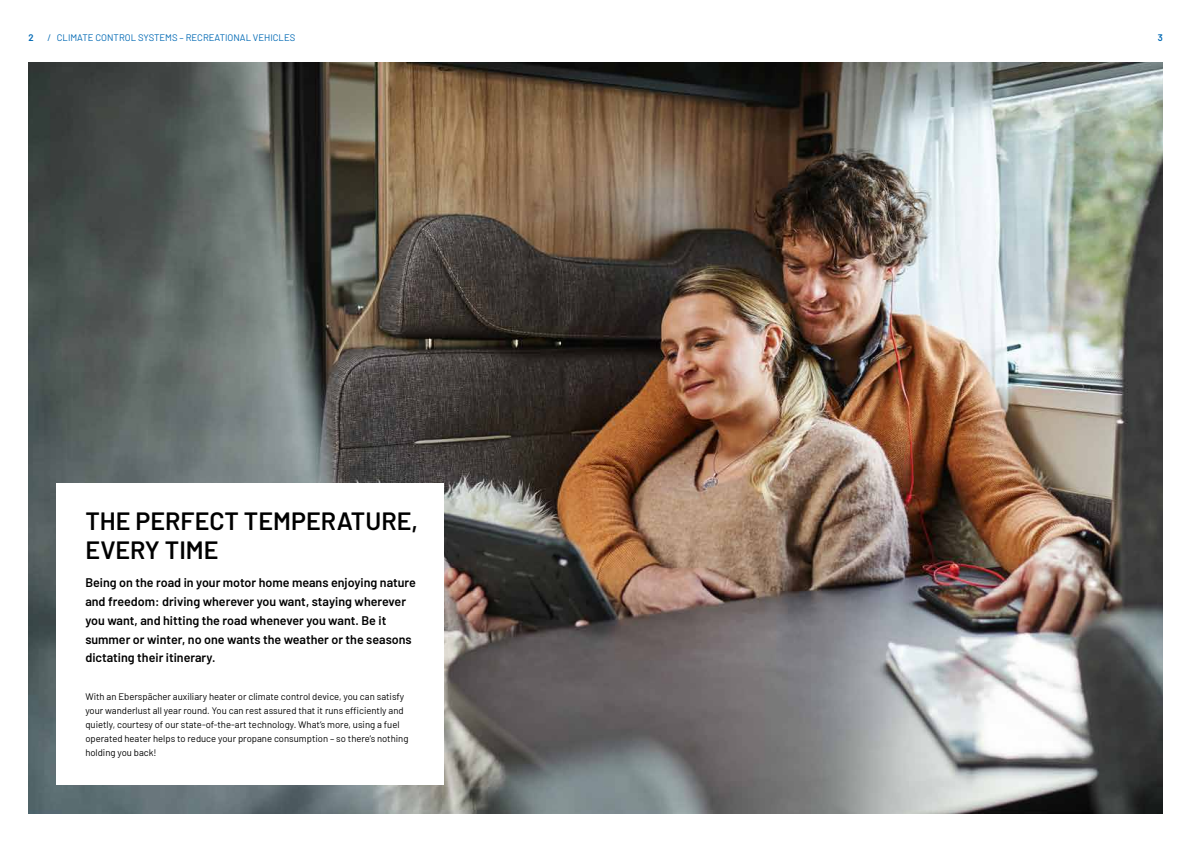
<style>
.page{position:relative;width:1191px;height:842px;background:#fff}
.page>*{position:absolute;margin:0;border:0;box-sizing:border-box;transform-origin:0 0}
.t1{font:600 25px/28.4px "Barlow";color:#000}
.t2{font:600 12.5px/18.9px "Barlow";color:#000}
.t3{font:9.5px/14px "Barlow";color:#000}
.t4{font:9.5px "Barlow";color:#0069b4}
.t5{font:600 9.5px "Barlow";color:#0069b4}
</style>
<div class="page">
<img style="left:29px;top:62px;width:1133px;height:752px">
<div style="left:57px;top:484px;width:387px;height:301px;background:#fff"></div>
<p class="t5" style="left:28px;top:30px;width:7px">2</p>
<p class="t4" style="left:47px;top:30px;width:249px">/ CLIMATE CONTROL SYSTEMS – RECREATIONAL VEHICLES</p>
<p class="t5" style="left:1157px;top:30px;width:7px">3</p>
<h1 class="t1" style="left:85px;top:505px;width:334px">THE PERFECT TEMPERATURE,<br>EVERY TIME</h1>
<p class="t2" style="left:85px;top:572px;width:332px">Being on the road in your motor home means enjoying nature and freedom: driving wherever you want, staying wherever you want, and hitting the road whenever you want. Be it summer or winter, no one wants the weather or the seasons dictating their itinerary.</p>
<p class="t3" style="left:85px;top:689px;width:325px">With an Eberspächer auxiliary heater or climate control device, you can satisfy your wanderlust all year round. You can rest assured that it runs efficiently and quietly, courtesy of our state-of-the-art technology. What’s more, using a fuel operated heater helps to reduce your propane consumption – so there’s nothing holding you back!</p>
</div>
